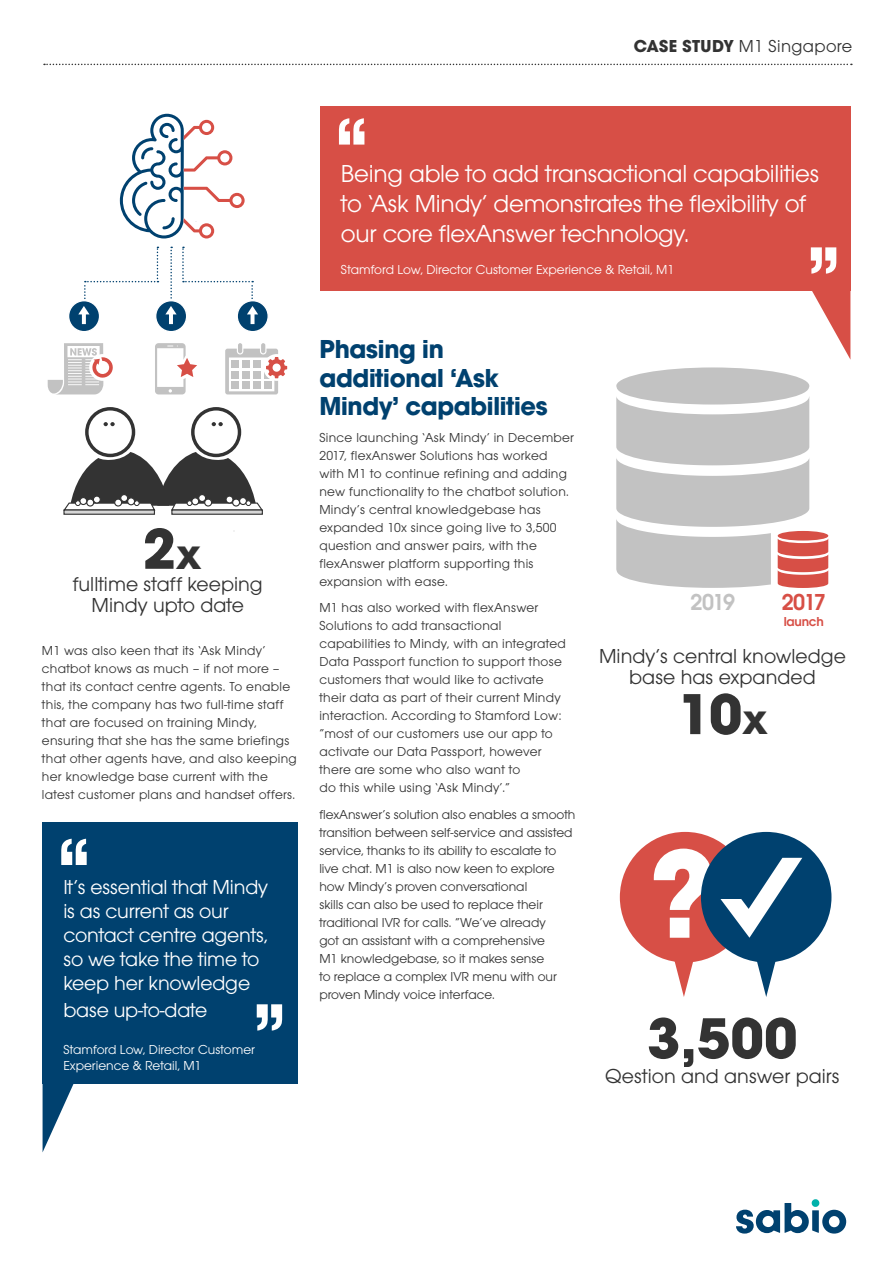
<style>
.page{position:relative;width:893px;height:1263px;background:#fff}
.page>*{position:absolute;margin:0;border:0;box-sizing:border-box;transform-origin:0 0}
.body{font:700 60px "Avant Garde Gothic Itc T";color:#333}
.body-2{font:700 27px/28.5px "Avant Garde Gothic Itc T";letter-spacing:-.01em;color:#00416f}
.t1{font:25.5px/30px "Avant Garde Gothic Itc T";letter-spacing:-.01em;color:#fff}
.body-3{font:600 24px "Avant Garde Gothic Itc T";color:#c2c2c2}
.body-4{font:600 24px "Avant Garde Gothic Itc T";color:#d74f46}
.t2{font:21px/24px "Avant Garde Gothic Itc T";letter-spacing:-.01em;color:#fff}
.body-5{font:21px/21px "Avant Garde Gothic Itc T";color:#333;text-align:center}
.t3{font:18px "Avant Garde Gothic Itc T";letter-spacing:.02em;color:#333}
.body-6{font:13.5px/18px "Avant Garde Gothic Itc T";letter-spacing:.02em;color:#333}
.body-7{font:13.5px/18px "Avant Garde Gothic Itc T";color:#333}
.t4{font:13.5px/16.5px "Avant Garde Gothic Itc T";color:#fff}
.body-8{font:600 13.5px "Avant Garde Gothic Itc T";letter-spacing:-.02em;color:#d74f46}
.s1{font-weight:700}
.s2{font-size:45px}
</style>
<div class="page">
<svg style="left:43px;top:1084px;width:31px;height:68px"></svg>
<svg style="left:736px;top:1199px;width:110px;height:34px"></svg>
<svg style="left:44px;top:64px;width:808px;height:1px"></svg>
<div style="left:43px;top:822px;width:255px;height:262px;background:#00416f"></div>
<svg style="left:61px;top:839px;width:26px;height:26px"></svg>
<svg style="left:257px;top:1004px;width:25px;height:26px"></svg>
<div style="left:320px;top:106px;width:530px;height:185px;background:#d74f46"></div>
<svg style="left:339px;top:118px;width:25px;height:27px"></svg>
<svg style="left:810px;top:247px;width:40px;height:112px"></svg>
<svg style="left:120px;top:114px;width:125px;height:124px"></svg>
<div style="left:191px;top:407px;width:50px;height:50px;border:3px solid #333;border-radius:50%"></div>
<svg style="left:212px;top:422px;width:11px;height:4px"></svg>
<svg style="left:171px;top:511px;width:92px;height:4px"></svg>
<div style="left:85px;top:407px;width:50px;height:50px;border:3px solid #333;border-radius:50%"></div>
<svg style="left:104px;top:422px;width:11px;height:4px"></svg>
<svg style="left:63px;top:511px;width:92px;height:4px"></svg>
<svg style="left:63px;top:452px;width:200px;height:59px"></svg>
<svg style="left:155px;top:343px;width:42px;height:51px"></svg>
<hr style="left:261px;top:343px;width:4px;height:10px;background:#c2c2c2;border-radius:2px">
<hr style="left:238px;top:343px;width:4px;height:10px;background:#c2c2c2;border-radius:2px">
<svg style="left:48px;top:343px;width:65px;height:51px"></svg>
<svg style="left:225px;top:349px;width:62px;height:45px"></svg>
<svg style="left:616px;top:367px;width:213px;height:221px"></svg>
<svg style="left:155px;top:300px;width:32px;height:32px"></svg>
<svg style="left:68px;top:300px;width:32px;height:32px"></svg>
<svg style="left:78px;top:247px;width:80px;height:77px"></svg>
<svg style="left:237px;top:300px;width:32px;height:32px"></svg>
<svg style="left:165px;top:247px;width:93px;height:77px"></svg>
<div style="left:620px;top:832px;width:130px;height:130px;background:#d74f46;border-radius:50%"></div>
<svg style="left:654px;top:848px;width:57px;height:90px"></svg>
<svg style="left:672px;top:961px;width:24px;height:36px"></svg>
<div style="left:701px;top:832px;width:130px;height:130px;background:#00416f;border-radius:50%"></div>
<svg style="left:754px;top:961px;width:24px;height:36px"></svg>
<svg style="left:720px;top:858px;width:82px;height:80px"></svg>
<p class="t3" style="left:634px;top:36px;width:220px"><span class="s1">CASE STUDY</span> M1 Singapore</p>
<p class="t1" style="left:341px;top:158px;width:480px">Being able to add transactional capabilities to ‘Ask Mindy’ demonstrates the flexibility of our core flexAnswer technology.</p>
<p class="t4" style="left:341px;top:261px;width:335px">Stamford Low, Director Customer Experience &amp; Retail, M1</p>
<p class="body" style="left:143px;top:512px;width:60px">2<span class="s2">x</span></p>
<p class="body-5" style="left:73px;top:573px;width:192px">fulltime staff keeping<br>Mindy upto date</p>
<p class="body-6" style="left:42px;top:641px;width:256px">M1 was also keen that its ‘Ask Mindy’ chatbot knows as much – if not more – that its contact centre agents. To enable this, the company has two full-time staff that are focused on training Mindy, ensuring that she has the same briefings that other agents have, and also keeping her knowledge base current with the latest customer plans and handset offers.</p>
<p class="t2" style="left:63px;top:875px;width:206px">It’s essential that Mindy is as current as our contact centre agents, so we take the time to keep her knowledge</p>
<p class="t2" style="left:63px;top:997px;width:146px">base up-to-date</p>
<p class="t4" style="left:63px;top:1040px;width:193px">Stamford Low, Director Customer<br>Experience &amp; Retail, M1</p>
<p class="body-2" style="left:319px;top:334px;width:230px">Phasing in additional ‘Ask<br>Mindy’ capabilities</p>
<p class="body-6" style="left:319px;top:428px;width:256px">Since launching ‘Ask Mindy’ in December 2017, flexAnswer Solutions has worked with M1 to continue refining and adding new functionality to the chatbot solution.<br>Mindy’s central knowledgebase has expanded 10x since going live to 3,500 question and answer pairs, with the flexAnswer platform supporting this expansion with ease.</p>
<p class="body-6" style="left:319px;top:599px;width:248px">M1 has also worked with flexAnswer Solutions to add transactional capabilities to Mindy, with an integrated Data Passport function to support those customers that would like to activate their data as part of their current Mindy interaction. According to Stamford Low: “most of our customers use our app to activate our Data Passport, however there are some who also want to<br>do this while using ‘Ask Mindy’.”</p>
<p class="body-7" style="left:319px;top:805px;width:258px">flexAnswer’s solution also enables a smooth transition between self-service and assisted service, thanks to its ability to escalate to live chat. M1 is also now keen to explore how Mindy’s proven conversational<br>skills can also be used to replace their traditional IVR for calls. “We’ve already<br>got an assistant with a comprehensive<br>M1 knowledgebase, so it makes sense<br>to replace a complex IVR menu with our proven Mindy voice interface.</p>
<p class="body-3" style="left:690px;top:587px;width:46px">2019</p>
<p class="body-4" style="left:782px;top:587px;width:46px">2017</p>
<p class="body-8" style="left:784px;top:613px;width:42px">launch</p>
<p class="body-5" style="left:599px;top:645px;width:248px">Mindy’s central knowledge base has expanded</p>
<p class="body" style="left:677px;top:678px;width:91px">10<span class="s2">x</span></p>
<p class="body" style="left:647px;top:1002px;width:151px">3,500</p>
<p class="body-5" style="left:605px;top:1065px;width:236px">Qestion and answer pairs</p>
</div>
